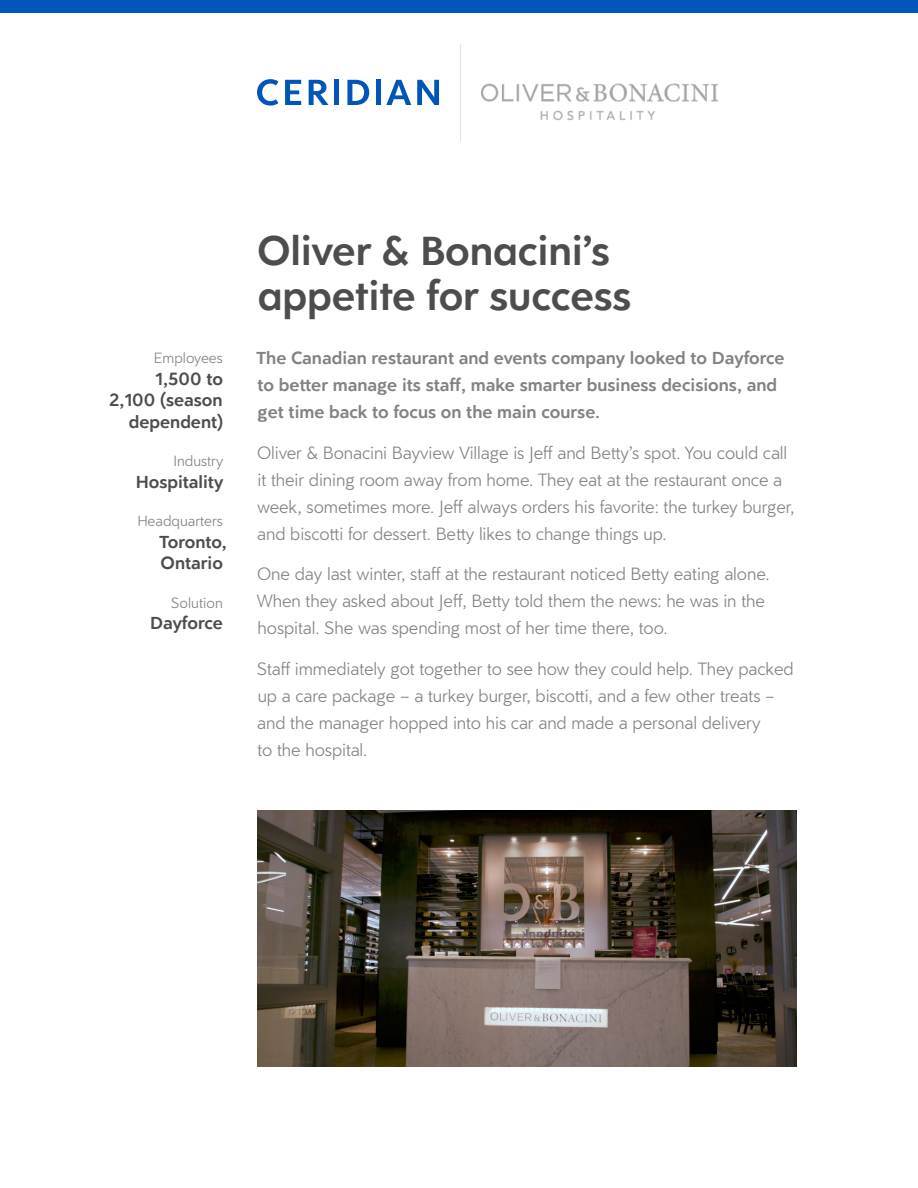
<style>
.page{position:relative;width:918px;height:1188px;background:#fff}
.page>*{position:absolute;margin:0;border:0;box-sizing:border-box;transform-origin:0 0}
.t1{font:600 42px/45px "Clarika Geometric";letter-spacing:-.005em;color:#4d4d4f}
.t2{font:300 18px/27px "Clarika Grotesque";letter-spacing:-.005em;color:#808285}
.t3{font:600 18px/27px "Clarika Grotesque";color:#808285}
.t4{font:600 18px/21.6px "Clarika Grotesque";color:#4d4d4f;text-align:right}
.t5{font:300 15px "Clarika Grotesque";color:#808285}
</style>
<div class="page">
<div style="left:0;top:0;width:918px;height:13px;background:#0055b8"></div>
<svg style="left:257px;top:79px;width:22px;height:27px"></svg>
<svg style="left:285px;top:80px;width:16px;height:25px"></svg>
<svg style="left:309px;top:80px;width:20px;height:25px"></svg>
<div style="left:334px;top:80px;width:5px;height:25px;background:#0055b8"></div>
<svg style="left:347px;top:80px;width:22px;height:25px"></svg>
<div style="left:376px;top:80px;width:5px;height:25px;background:#0055b8"></div>
<svg style="left:386px;top:80px;width:25px;height:25px"></svg>
<svg style="left:417px;top:80px;width:22px;height:25px"></svg>
<hr style="left:460px;top:44px;width:1px;height:97px;background:#e2e3e4">
<img style="left:257px;top:811px;width:539px;height:255px">
<img style="left:482px;top:83px;width:236px;height:38px">
<p class="t5" style="left:154px;top:348px;width:71px">Employees</p>
<p class="t4" style="left:109px;top:367px;width:116px">1,500 to<br>2,100 (season dependent)</p>
<p class="t5" style="left:173px;top:451px;width:51px">Industry</p>
<p class="t4" style="left:136px;top:470px;width:89px">Hospitality</p>
<p class="t5" style="left:137px;top:511px;width:87px">Headquarters</p>
<p class="t4" style="left:160px;top:530px;width:69px;text-align:left">Toronto,<br>Ontario</p>
<p class="t5" style="left:171px;top:593px;width:53px">Solution</p>
<p class="t4" style="left:150px;top:612px;width:74px">Dayforce</p>
<h1 class="t1" style="left:257px;top:227px;width:376px">Oliver &amp; Bonacini’s appetite for success</h1>
<p class="t3" style="left:257px;top:344px;width:530px">The Canadian restaurant and events company looked to Dayforce to better manage its staff, make smarter business decisions, and get time back to focus on the main course.</p>
<p class="t2" style="left:257px;top:438px;width:539px">Oliver &amp; Bonacini Bayview Village is Jeff and Betty’s spot. You could call it their dining room away from home. They eat at the restaurant once a week, sometimes more. Jeff always orders his favorite: the turkey burger, and biscotti for dessert. Betty likes to change things up.</p>
<p class="t2" style="left:257px;top:560px;width:514px">One day last winter, staff at the restaurant noticed Betty eating alone.<br>When they asked about Jeff, Betty told them the news: he was in the hospital. She was spending most of her time there, too.</p>
<p class="t2" style="left:257px;top:654px;width:538px">Staff immediately got together to see how they could help. They packed up a care package – a turkey burger, biscotti, and a few other treats – and the manager hopped into his car and made a personal delivery<br>to the hospital.</p>
</div>
